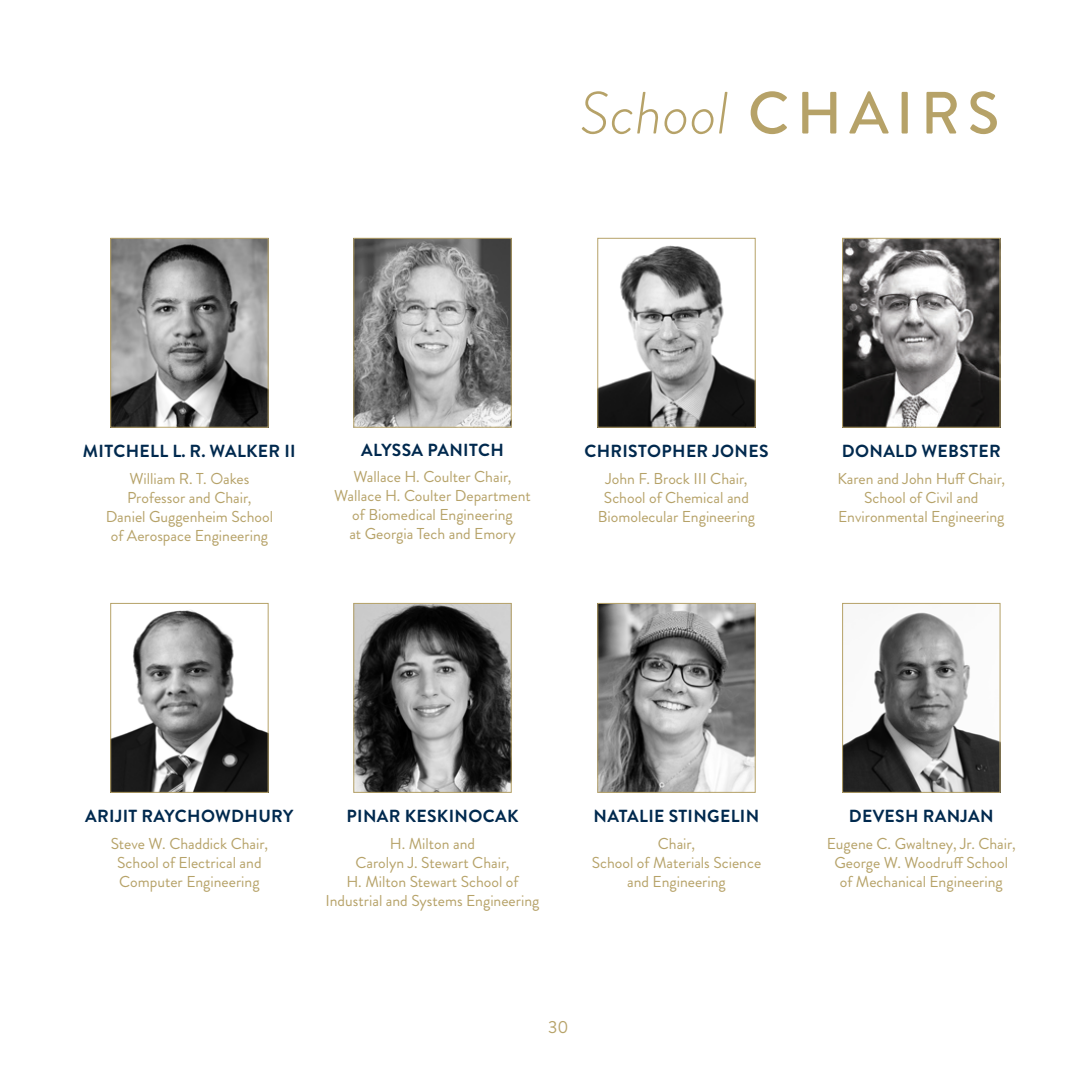
<style>
.page{position:relative;width:1071px;height:1071px;background:#fff}
.page>*{position:absolute;margin:0;border:0;box-sizing:border-box;transform-origin:0 0}
.t1{font:italic 300 59.5px "Brandon Grotesque";color:#b6a268}
.t2{font:700 17.5px "Brandon Grotesque";letter-spacing:.02em;color:#00294e}
.t3{font:17.5px "Brandon Grotesque";color:#b6a268}
.t4{font:15.75px/18.9px "Brandon Grotesque";color:#b6a268;text-align:center}
.s1{font-weight:500;font-style:normal}
</style>
<div class="page">
<img style="left:112px;top:240px;width:155px;height:186px">
<div style="left:110px;top:238px;width:159px;height:190px;border:1px solid #b6a268"></div>
<img style="left:599px;top:605px;width:155px;height:186px">
<div style="left:597px;top:603px;width:159px;height:190px;border:1px solid #b6a268"></div>
<img style="left:355px;top:240px;width:155px;height:186px">
<div style="left:353px;top:238px;width:159px;height:190px;border:1px solid #b6a268"></div>
<img style="left:112px;top:610px;width:155px;height:181px">
<div style="left:110px;top:603px;width:159px;height:190px;border:1px solid #b6a268"></div>
<img style="left:355px;top:605px;width:155px;height:186px">
<div style="left:353px;top:603px;width:159px;height:190px;border:1px solid #b6a268"></div>
<img style="left:599px;top:245px;width:155px;height:181px">
<div style="left:597px;top:238px;width:159px;height:190px;border:1px solid #b6a268"></div>
<img style="left:844px;top:240px;width:155px;height:186px">
<div style="left:842px;top:238px;width:159px;height:190px;border:1px solid #b6a268"></div>
<img style="left:844px;top:612px;width:155px;height:179px">
<div style="left:842px;top:603px;width:159px;height:190px;border:1px solid #b6a268"></div>
<p class="t1" style="left:580px;top:72px;width:421px">School <span class="s1">CHAIRS</span></p>
<p class="t2" style="left:83px;top:439px;width:214px">MITCHELL L. R. WALKER II</p>
<p class="t4" style="left:127px;top:469px;width:126px;text-align:left">William R. T. Oakes<br>Professor and Chair,</p>
<p class="t4" style="left:106px;top:507px;width:169px">Daniel Guggenheim School of Aerospace Engineering</p>
<p class="t2" style="left:361px;top:437px;width:144px">ALYSSA PANITCH</p>
<p class="t4" style="left:354px;top:468px;width:160px">Wallace H. Coulter Chair,</p>
<p class="t4" style="left:334px;top:487px;width:198px">Wallace H. Coulter Department of Biomedical Engineering<br>at Georgia Tech and Emory</p>
<p class="t2" style="left:584px;top:439px;width:186px">CHRISTOPHER JONES</p>
<p class="t4" style="left:604px;top:469px;width:147px;text-align:left">John F. Brock III Chair,<br>School of Chemical and</p>
<p class="t4" style="left:598px;top:507px;width:159px">Biomolecular Engineering</p>
<p class="t2" style="left:842px;top:439px;width:160px">DONALD WEBSTER</p>
<p class="t4" style="left:837px;top:469px;width:169px">Karen and John Huff Chair,</p>
<p class="t4" style="left:838px;top:488px;width:168px">School of Civil and<br>Environmental Engineering</p>
<p class="t2" style="left:85px;top:804px;width:210px">ARIJIT RAYCHOWDHURY</p>
<p class="t4" style="left:111px;top:834px;width:159px">Steve W. Chaddick Chair,<br>School of Electrical and<br>Computer Engineering</p>
<p class="t2" style="left:346px;top:804px;width:174px">PINAR KESKINOCAK</p>
<p class="t4" style="left:346px;top:834px;width:174px">H. Milton and<br>Carolyn J. Stewart Chair,<br>H. Milton Stewart School of</p>
<p class="t4" style="left:326px;top:891px;width:215px">Industrial and Systems Engineering</p>
<p class="t2" style="left:594px;top:804px;width:167px">NATALIE STINGELIN</p>
<p class="t4" style="left:658px;top:834px;width:39px">Chair,</p>
<p class="t4" style="left:592px;top:853px;width:171px">School of Materials Science</p>
<p class="t4" style="left:627px;top:872px;width:100px">and Engineering</p>
<p class="t3" style="left:548px;top:1015px;width:22px">30</p>
<p class="t2" style="left:849px;top:804px;width:146px">DEVESH RANJAN</p>
<p class="t4" style="left:827px;top:834px;width:190px">Eugene C. Gwaltney, Jr. Chair,</p>
<p class="t4" style="left:835px;top:853px;width:175px">George W. Woodruff School of Mechanical Engineering</p>
</div>
